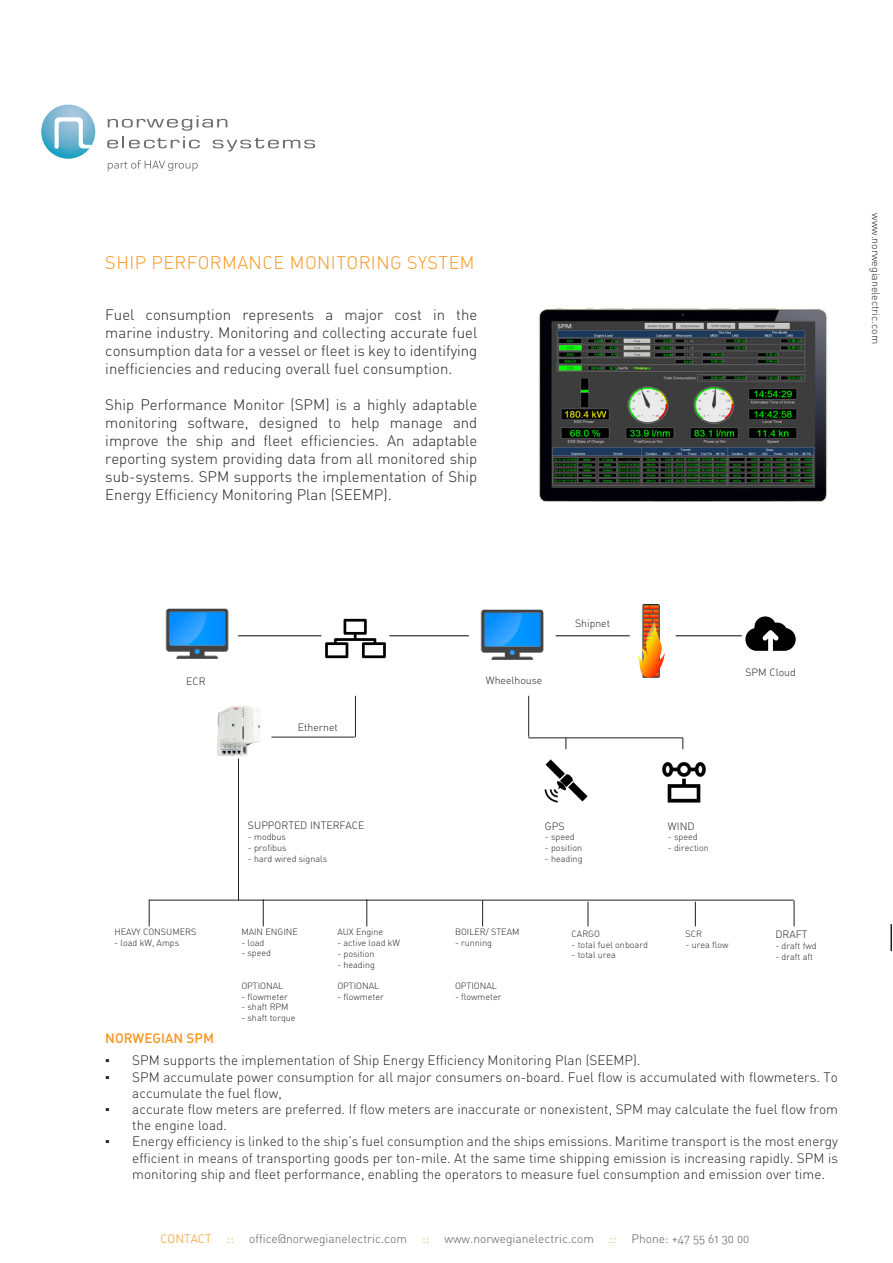
<style>
.page{position:relative;width:893px;height:1263px;background:#fff}
.page>*{position:absolute;margin:0;border:0;box-sizing:border-box;transform-origin:0 0}
.t1{font:18px "DIN Light Alternate";letter-spacing:.025em;color:#f7931d}
.t2{font:15px/18px "DIN Light Alternate";color:#231f20;text-align:justify}
.t3{font:13.5px/16.2px "DIN Light Alternate";color:#231f20}
.t4{font:13.5px "DIN Medium Alternate";color:#f7931d}
.t5{font:12px "DIN Light Alternate";color:#57585a}
.t6{font:12px "DIN Light Alternate";color:#f7931d}
.t7{font:10.5px "DIN Light Alternate";color:#231f20}
.t8{font:9px "DIN Light Alternate";color:#231f20}
.s1{font-family:"Verdana"}
</style>
<div class="page">
<svg style="left:107px;top:116px;width:208px;height:36px"></svg>
<svg style="left:41px;top:105px;width:54px;height:54px"></svg>
<svg style="left:55px;top:117px;width:37px;height:32px"></svg>
<svg style="left:108px;top:160px;width:90px;height:11px"></svg>
<img style="left:165px;top:608px;width:63px;height:51px">
<img style="left:480px;top:609px;width:64px;height:51px">
<img style="left:545px;top:759px;width:43px;height:43px">
<img style="left:662px;top:762px;width:44px;height:41px">
<img style="left:745px;top:616px;width:51px;height:35px">
<img style="left:637px;top:605px;width:28px;height:73px">
<img style="left:321px;top:618px;width:65px;height:41px">
<hr style="left:238px;top:635px;width:83px;height:1px;background:#050605">
<hr style="left:389px;top:635px;width:80px;height:1px;background:#050605">
<hr style="left:556px;top:635px;width:74px;height:1px;background:#050605">
<hr style="left:676px;top:635px;width:66px;height:1px;background:#050605">
<hr style="left:528px;top:696px;width:1px;height:41px;background:#231f20">
<hr style="left:528px;top:737px;width:155px;height:1px;background:#231f20">
<hr style="left:355px;top:696px;width:1px;height:41px;background:#231f20">
<hr style="left:271px;top:737px;width:84px;height:1px;background:#231f20">
<hr style="left:238px;top:759px;width:1px;height:141px;background:#231f20">
<hr style="left:149px;top:900px;width:645px;height:1px;background:#231f20">
<svg style="left:149px;top:899px;width:1px;height:27px"></svg>
<svg style="left:263px;top:899px;width:1px;height:27px"></svg>
<svg style="left:366px;top:899px;width:1px;height:27px"></svg>
<svg style="left:482px;top:900px;width:1px;height:26px"></svg>
<svg style="left:588px;top:902px;width:1px;height:24px"></svg>
<svg style="left:695px;top:902px;width:1px;height:24px"></svg>
<svg style="left:794px;top:900px;width:1px;height:26px"></svg>
<hr style="left:890px;top:924px;width:2px;height:27px;background:#231f20">
<img style="left:538px;top:308px;width:290px;height:194px">
<img style="left:217px;top:705px;width:43px;height:50px">
<p class="t1" style="left:105px;top:252px;width:371px">SHIP PERFORMANCE MONITORING SYSTEM</p>
<p class="t2" style="left:105px;top:306px;width:374px">Fuel consumption represents a major cost in the marine industry. Monitoring and collecting accurate fuel consumption data for a vessel or fleet is key to identifying inefficiencies and reducing overall fuel consumption.</p>
<p class="t2" style="left:105px;top:396px;width:374px">Ship Performance Monitor (SPM) is a highly adaptable monitoring software, designed to help manage and improve the ship and fleet efficiencies. An adaptable reporting system providing data from all monitored ship sub-systems. SPM supports the implementation of Ship Energy Efficiency Monitoring Plan (SEEMP).</p>
<p class="t7" style="left:882px;top:213px;width:132px;rotate:90deg">www.norwegianelectric.com</p>
<p class="t7" style="left:186px;top:674px;width:21px">ECR</p>
<p class="t7" style="left:486px;top:673px;width:58px">Wheelhouse</p>
<p class="t7" style="left:298px;top:721px;width:42px">Ethernet</p>
<p class="t7" style="left:575px;top:617px;width:37px">Shipnet</p>
<p class="t7" style="left:745px;top:666px;width:52px">SPM Cloud</p>
<p class="t8" style="left:114px;top:927px;width:83px">HEAVY CONSUMERS</p>
<p class="t8" style="left:114px;top:937px;width:66px">- load kW, Amps</p>
<p class="t7" style="left:248px;top:819px;width:118px">SUPPORTED INTERFACE</p>
<p class="t8" style="left:248px;top:831px;width:39px">- modbus</p>
<p class="t8" style="left:248px;top:842px;width:40px">- profibus</p>
<p class="t8" style="left:248px;top:853px;width:81px">- hard wired signals</p>
<p class="t8" style="left:241px;top:926px;width:58px">MAIN ENGINE</p>
<p class="t8" style="left:241px;top:937px;width:25px">- load</p>
<p class="t8" style="left:241px;top:947px;width:31px">- speed</p>
<p class="t8" style="left:241px;top:980px;width:43px">OPTIONAL</p>
<p class="t8" style="left:241px;top:991px;width:48px">- flowmeter</p>
<p class="t8" style="left:241px;top:1001px;width:49px">- shaft RPM</p>
<p class="t8" style="left:241px;top:1012px;width:56px">- shaft torque</p>
<p class="t8" style="left:337px;top:926px;width:47px">AUX Engine</p>
<p class="t8" style="left:337px;top:937px;width:64px">- active load kW</p>
<p class="t8" style="left:337px;top:948px;width:39px">- position</p>
<p class="t8" style="left:337px;top:959px;width:39px">- heading</p>
<p class="t8" style="left:337px;top:980px;width:43px">OPTIONAL</p>
<p class="t8" style="left:337px;top:991px;width:48px">- flowmeter</p>
<p class="t8" style="left:455px;top:926px;width:66px">BOILER/ STEAM</p>
<p class="t8" style="left:455px;top:937px;width:38px">- running</p>
<p class="t8" style="left:455px;top:980px;width:43px">OPTIONAL</p>
<p class="t8" style="left:455px;top:991px;width:48px">- flowmeter</p>
<p class="t7" style="left:545px;top:819px;width:21px">GPS</p>
<p class="t8" style="left:545px;top:831px;width:31px">- speed</p>
<p class="t8" style="left:545px;top:842px;width:39px">- position</p>
<p class="t8" style="left:545px;top:853px;width:39px">- heading</p>
<p class="t7" style="left:668px;top:819px;width:28px">WIND</p>
<p class="t8" style="left:668px;top:831px;width:31px">- speed</p>
<p class="t8" style="left:668px;top:842px;width:42px">- direction</p>
<p class="t8" style="left:572px;top:928px;width:30px">CARGO</p>
<p class="t8" style="left:572px;top:939px;width:78px">- total fuel onboard</p>
<p class="t8" style="left:572px;top:950px;width:46px">- total urea</p>
<p class="t8" style="left:686px;top:928px;width:18px">SCR</p>
<p class="t8" style="left:686px;top:939px;width:44px">- urea flow</p>
<p class="t7" style="left:775px;top:928px;width:34px">DRAFT</p>
<p class="t8" style="left:775px;top:940px;width:43px">- draft fwd</p>
<p class="t8" style="left:775px;top:951px;width:39px">- draft aft</p>
<p class="t4" style="left:105px;top:1029px;width:110px">NORWEGIAN SPM</p>
<p class="t3" style="left:105px;top:1052px;width:537px"><span class="s1">▪</span> SPM supports the implementation of Ship Energy Efficiency Monitoring Plan (SEEMP).</p>
<p class="t3" style="left:132px;top:1068px;width:707px;text-indent:-27px"><span class="s1">▪</span> SPM accumulate power consumption for all major consumers on-board. Fuel flow is accumulated with flowmeters. To accumulate the fuel flow,</p>
<p class="t3" style="left:132px;top:1101px;width:707px;text-indent:-27px"><span class="s1">▪</span> accurate flow meters are preferred. If flow meters are inaccurate or nonexistent, SPM may calculate the fuel flow from the engine load.</p>
<p class="t3" style="left:132px;top:1133px;width:707px;text-align:justify;text-indent:-27px"><span class="s1">▪</span> Energy efficiency is linked to the ship’s fuel consumption and the ships emissions. Maritime transport is the most energy efficient in means of transporting goods per ton-mile. At the same time shipping emission is increasing rapidly. SPM is monitoring ship and fleet performance, enabling the operators to measure fuel consumption and emission over time.</p>
<p class="t6" style="left:160px;top:1231px;width:53px">CONTACT</p>
<p class="t6" style="left:227px;top:1231px;width:9px">::</p>
<p class="t5" style="left:249px;top:1231px;width:159px">office@norwegianelectric.com</p>
<p class="t6" style="left:422px;top:1231px;width:9px">::</p>
<p class="t5" style="left:445px;top:1231px;width:151px">www.norwegianelectric.com</p>
<p class="t6" style="left:609px;top:1231px;width:9px">::</p>
<p class="t5" style="left:632px;top:1231px;width:119px">Phone: +47 55 61 30 00</p>
</div>
